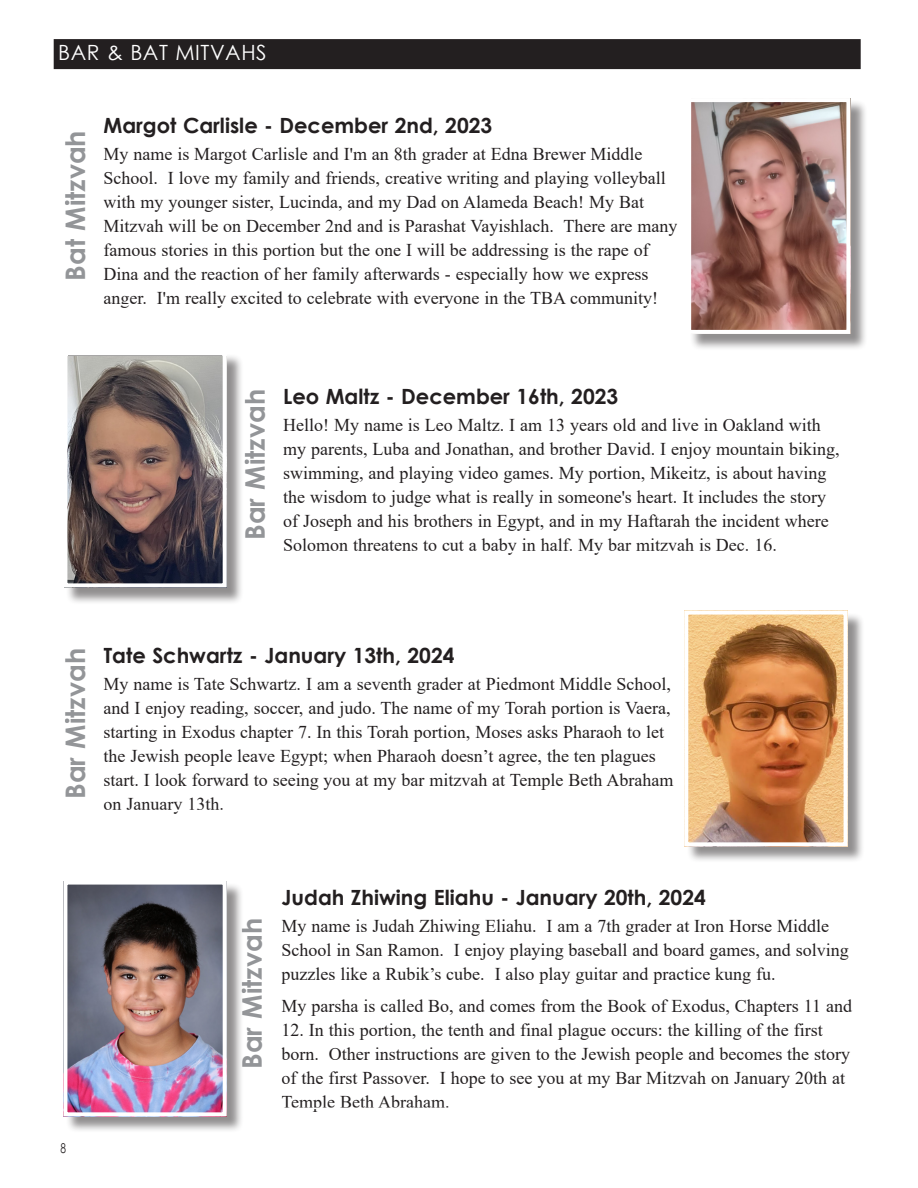
<style>
.page{position:relative;width:918px;height:1188px;background:#fff}
.page>*{position:absolute;margin:0;border:0;box-sizing:border-box;transform-origin:0 0}
.Headline_Life_Cycle{font:700 27px "Century Gothic";color:#939598}
.Headline{font:700 21px "Century Gothic";color:#231f20}
.Omer_Body{font:700 21px "Century Gothic";color:#231f20}
.Omer_Bar_Right{font:21px "Century Gothic";letter-spacing:.025em;color:#fff}
.Omer_Body-2{font:18px/24px "Times New Roman";color:#231f20}
.t1{font:13.5px "Century Gothic";color:#231f20;scale:.75 1}
</style>
<div class="page">
<div style="left:54px;top:39px;width:807px;height:30px;background:#231f20"></div>
<div style="left:66px;top:883px;width:178px;height:251px;background:#231f20;opacity:.5"></div>
<img style="left:68px;top:885px;width:154px;height:226px">
<div style="left:63px;top:880px;width:164px;height:236px;border:4px solid #fff"></div>
<div style="left:686px;top:613px;width:179px;height:251px;background:#231f20;opacity:.5"></div>
<img style="left:689px;top:615px;width:154px;height:226px">
<div style="left:684px;top:610px;width:164px;height:236px;border:4px solid #fff"></div>
<div style="left:66px;top:354px;width:178px;height:251px;background:#231f20;opacity:.5"></div>
<img style="left:68px;top:357px;width:154px;height:225px">
<div style="left:63px;top:352px;width:164px;height:235px;border:4px solid #fff"></div>
<div style="left:689px;top:100px;width:178px;height:251px;background:#231f20;opacity:.5"></div>
<img style="left:692px;top:103px;width:154px;height:226px">
<div style="left:687px;top:98px;width:164px;height:236px;border:4px solid #fff"></div>
<p class="Omer_Bar_Right" style="left:58px;top:38px;width:210px">BAR &amp; BAT MITVAHS</p>
<p class="Headline_Life_Cycle" style="left:55px;top:281px;width:152px;rotate:-90deg">Bat Mitzvah</p>
<p class="Headline" style="left:103px;top:109px;width:390px">Margot Carlisle - December 2nd, 2023</p>
<p class="Omer_Body-2" style="left:103px;top:141px;width:575px">My name is Margot Carlisle and I'm an 8th grader at Edna Brewer Middle School. I love my family and friends, creative writing and playing volleyball with my younger sister, Lucinda, and my Dad on Alameda Beach! My Bat Mitzvah will be on December 2nd and is Parashat Vayishlach. There are many famous stories in this portion but the one I will be addressing is the rape of Dina and the reaction of her family afterwards - especially how we express anger. I'm really excited to celebrate with everyone in the TBA community!</p>
<p class="Headline_Life_Cycle" style="left:235px;top:540px;width:152px;rotate:-90deg">Bar Mitzvah</p>
<p class="Headline" style="left:283px;top:380px;width:337px">Leo Maltz - December 16th, 2023</p>
<p class="Omer_Body-2" style="left:283px;top:412px;width:558px">Hello! My name is Leo Maltz. I am 13 years old and live in Oakland with my parents, Luba and Jonathan, and brother David. I enjoy mountain biking, swimming, and playing video games. My portion, Mikeitz, is about having the wisdom to judge what is really in someone's heart. It includes the story of Joseph and his brothers in Egypt, and in my Haftarah the incident where Solomon threatens to cut a baby in half. My bar mitzvah is Dec. 16.</p>
<p class="Headline_Life_Cycle" style="left:55px;top:799px;width:152px;rotate:-90deg">Bar Mitzvah</p>
<p class="Omer_Body" style="left:103px;top:639px;width:353px">Tate Schwartz - January 13th, 2024</p>
<p class="Omer_Body-2" style="left:103px;top:671px;width:572px">My name is Tate Schwartz. I am a seventh grader at Piedmont Middle School, and I enjoy reading, soccer, and judo. The name of my Torah portion is Vaera, starting in Exodus chapter 7. In this Torah portion, Moses asks Pharaoh to let the Jewish people leave Egypt; when Pharaoh doesn’t agree, the ten plagues start. I look forward to seeing you at my bar mitzvah at Temple Beth Abraham on January 13th.</p>
<p class="t1" style="left:61px;top:1139px;width:9px">8</p>
<p class="Headline_Life_Cycle" style="left:232px;top:1069px;width:152px;rotate:-90deg">Bar Mitzvah</p>
<p class="Headline" style="left:282px;top:882px;width:426px">Judah Zhiwing Eliahu - January 20th, 2024</p>
<p class="Omer_Body-2" style="left:282px;top:913px;width:569px">My name is Judah Zhiwing Eliahu. I am a 7th grader at Iron Horse Middle<br>School in San Ramon. I enjoy playing baseball and board games, and solving puzzles like a Rubik’s cube. I also play guitar and practice kung fu.</p>
<p class="Omer_Body-2" style="left:282px;top:993px;width:572px">My parsha is called Bo, and comes from the Book of Exodus, Chapters 11 and</p>
<p class="Omer_Body-2" style="left:282px;top:1017px;width:570px">12. In this portion, the tenth and final plague occurs: the killing of the first born. Other instructions are given to the Jewish people and becomes the story of the first Passover. I hope to see you at my Bar Mitzvah on January 20th at Temple Beth Abraham.</p>
</div>
